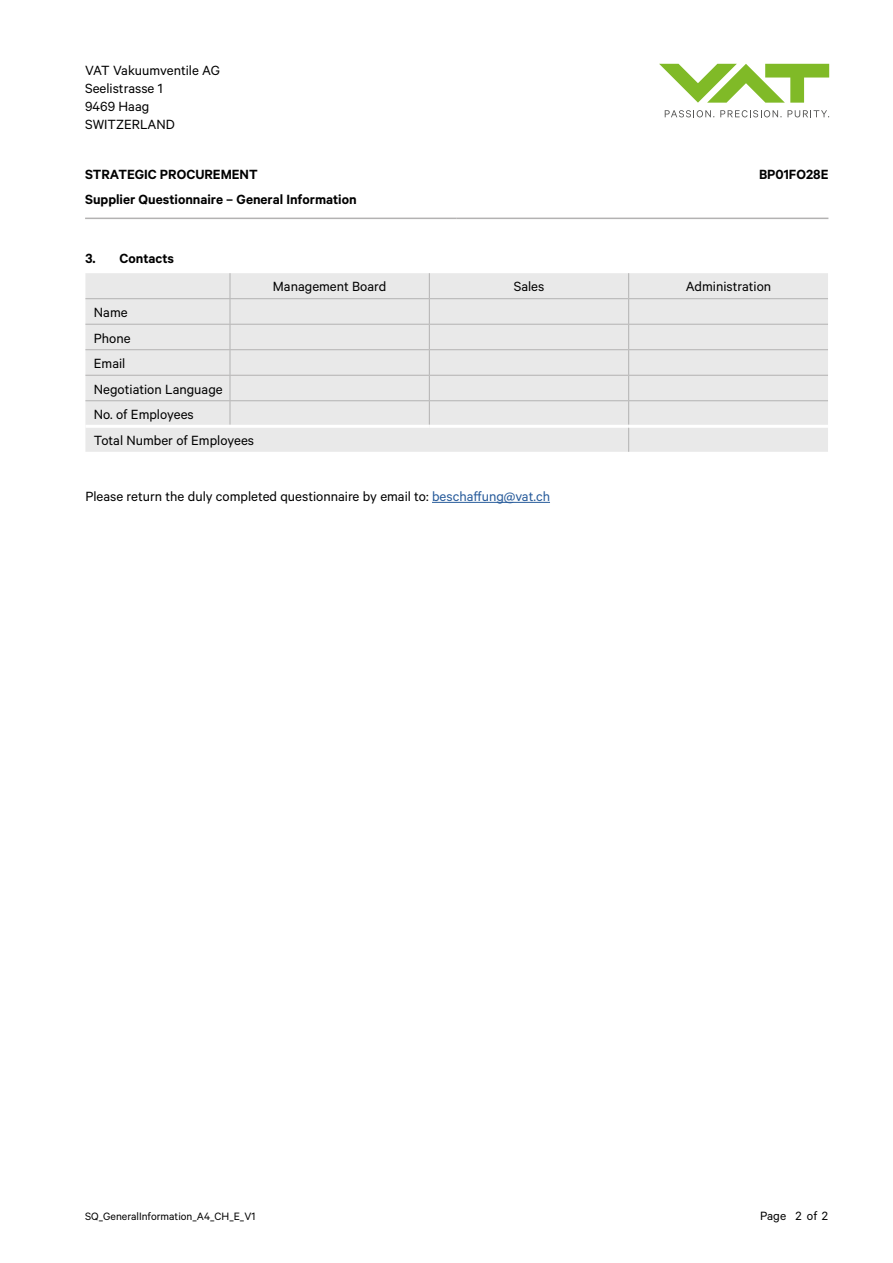
<style>
.page{position:relative;width:893px;height:1263px;background:#fff}
.page>*{position:absolute;margin:0;border:0;box-sizing:border-box;transform-origin:0 0}
.t1{font:15px/25.3px "Calibre";color:#000}
.t2{font:600 15px "Calibre";color:#000}
.t3{font:13.5px "Calibre";color:#000}
.t4{font:12px "Calibre";color:#000}
.s1{color:#275b9b}
</style>
<div class="page">
<svg style="left:659px;top:64px;width:170px;height:39px"></svg>
<svg style="left:665px;top:110px;width:49px;height:7px"></svg>
<svg style="left:720px;top:110px;width:109px;height:7px"></svg>
<hr style="left:85px;top:218px;width:372px;height:1px;background:#b3b2b2">
<hr style="left:457px;top:218px;width:371px;height:1px;background:#b3b2b2">
<div style="left:85px;top:273px;width:743px;height:179px;background:#e9e9e9"></div>
<hr style="left:85px;top:298px;width:145px;height:1px;background:#b3b2b2">
<hr style="left:230px;top:298px;width:199px;height:1px;background:#b3b2b2">
<hr style="left:429px;top:298px;width:200px;height:1px;background:#b3b2b2">
<hr style="left:629px;top:298px;width:199px;height:1px;background:#b3b2b2">
<hr style="left:85px;top:324px;width:145px;height:1px;background:#b3b2b2">
<hr style="left:230px;top:324px;width:199px;height:1px;background:#b3b2b2">
<hr style="left:429px;top:324px;width:200px;height:1px;background:#b3b2b2">
<hr style="left:629px;top:324px;width:199px;height:1px;background:#b3b2b2">
<hr style="left:85px;top:349px;width:145px;height:1px;background:#b3b2b2">
<hr style="left:230px;top:349px;width:199px;height:1px;background:#b3b2b2">
<hr style="left:429px;top:349px;width:200px;height:1px;background:#b3b2b2">
<hr style="left:629px;top:349px;width:199px;height:1px;background:#b3b2b2">
<hr style="left:85px;top:375px;width:145px;height:1px;background:#b3b2b2">
<hr style="left:230px;top:375px;width:199px;height:1px;background:#b3b2b2">
<hr style="left:429px;top:375px;width:200px;height:1px;background:#b3b2b2">
<hr style="left:629px;top:375px;width:199px;height:1px;background:#b3b2b2">
<hr style="left:85px;top:400px;width:145px;height:1px;background:#b3b2b2">
<hr style="left:230px;top:400px;width:199px;height:1px;background:#b3b2b2">
<svg style="left:230px;top:273px;width:1px;height:152px"></svg>
<hr style="left:429px;top:400px;width:200px;height:1px;background:#b3b2b2">
<svg style="left:429px;top:273px;width:1px;height:152px"></svg>
<hr style="left:629px;top:400px;width:199px;height:1px;background:#b3b2b2">
<hr style="left:85px;top:425px;width:145px;height:3px;background:#fff">
<hr style="left:230px;top:425px;width:199px;height:3px;background:#fff">
<hr style="left:429px;top:425px;width:200px;height:3px;background:#fff">
<hr style="left:629px;top:425px;width:199px;height:3px;background:#fff">
<svg style="left:628px;top:273px;width:1px;height:179px"></svg>
<hr style="left:432px;top:502px;width:118px;height:1px;background:#275b9b">
<p class="t1" style="left:85px;top:61px;width:137px;line-height:18px">VAT Vakuumventile AG<br>Seelistrasse 1<br>9469 Haag<br>SWITZERLAND</p>
<p class="t2" style="left:85px;top:165px;width:174px">STRATEGIC PROCUREMENT</p>
<p class="t2" style="left:759px;top:165px;width:71px">BP01FO28E</p>
<p class="t2" style="left:85px;top:190px;width:273px">Supplier Questionnaire – General Information</p>
<p class="t2" style="left:85px;top:250px;width:90px">3. Contacts</p>
<p class="t1" style="left:94px;top:299px;width:130px">Name<br>Phone<br>Email<br>Negotiation Language<br>No. of Employees</p>
<p class="t1" style="left:94px;top:427px;width:162px">Total Number of Employees</p>
<p class="t1" style="left:273px;top:273px;width:115px">Management Board</p>
<p class="t1" style="left:514px;top:273px;width:32px">Sales</p>
<p class="t1" style="left:686px;top:273px;width:87px">Administration</p>
<p class="t1" style="left:85px;top:483px;width:466px">Please return the duly completed questionnaire by email to: <span class="s1">beschaffung@vat.ch</span></p>
<p class="t4" style="left:85px;top:1210px;width:172px">SQ_GeneralInformation_A4_CH_E_V1</p>
<p class="t3" style="left:760px;top:1208px;width:70px">Page 2 of 2</p>
</div>
